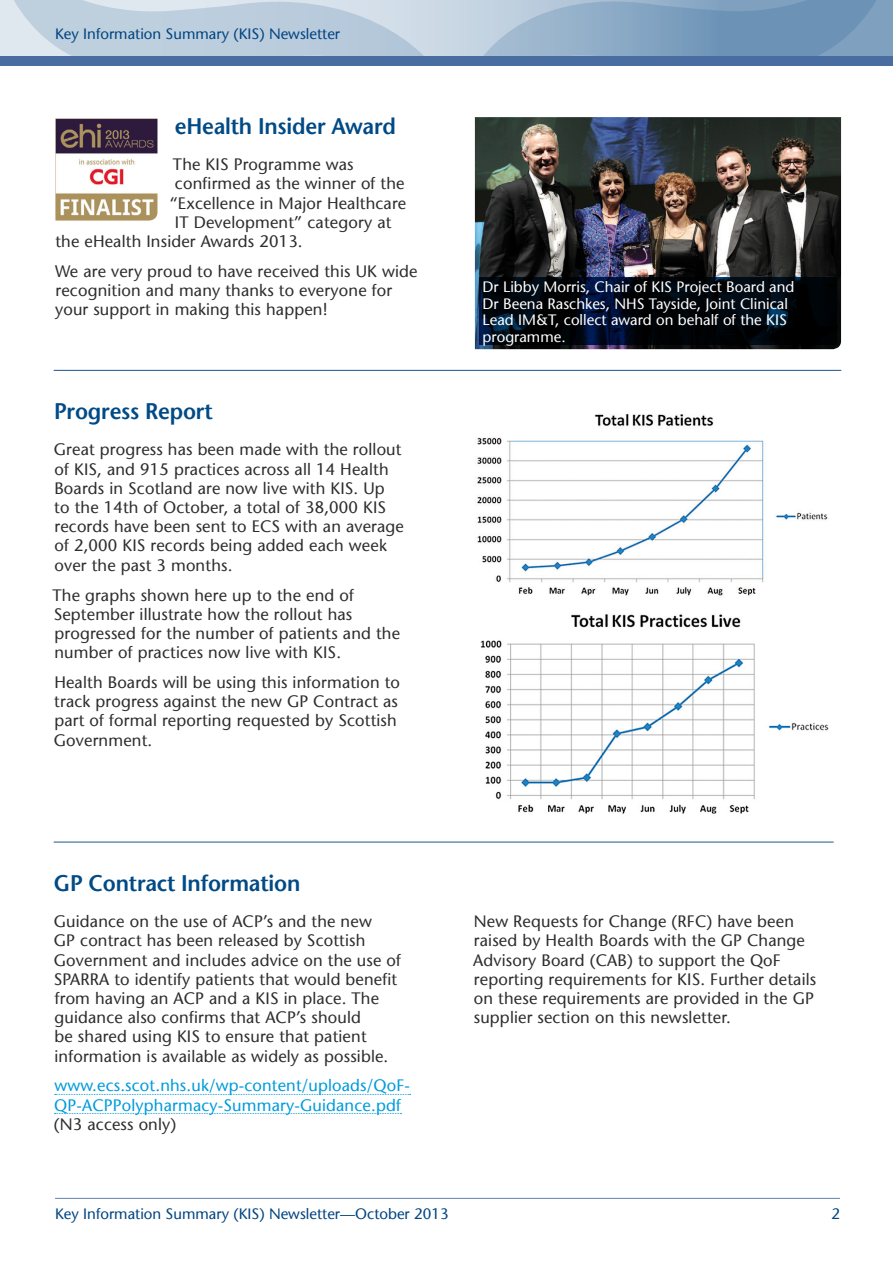
<style>
.page{position:relative;width:893px;height:1263px;background:#fff}
.page>*{position:absolute;margin:0;border:0;box-sizing:border-box;transform-origin:0 0}
.t1{font:600 22.5px "Stone Sans";letter-spacing:-.01em;color:#004a86;scale:.96 1}
.body_2_cols{font:16.5px/19.2px "Stone Sans";letter-spacing:.01em;color:#2d2c2f}
.body_2_cols-2{font:16.5px/19.2px "Stone Sans";letter-spacing:.01em;color:#009bdb}
.t2{font:15px/16.5px "Stone Sans";color:#fff}
.page_number{font:15px "Stone Sans";color:#004481}
.s1{color:#2d2c2f}
</style>
<div class="page">
<hr style="left:55px;top:1198px;width:785px;height:1px;background:#637ead">
<svg style="left:0;top:1px;width:893px;height:55px;background:#a6bed2"></svg>
<div style="left:0;top:56px;width:893px;height:10px;background:#496da1"></div>
<hr style="left:54px;top:842px;width:779px;height:1px;background:#18568f">
<hr style="left:54px;top:370px;width:787px;height:1px;background:#18568f">
<svg style="left:55px;top:1094px;width:356px;height:1px"></svg>
<svg style="left:55px;top:1113px;width:346px;height:1px"></svg>
<img style="left:477px;top:413px;width:351px;height:183px">
<img style="left:480px;top:614px;width:349px;height:200px">
<img style="left:55px;top:119px;width:102px;height:102px">
<img style="left:475px;top:117px;width:366px;height:232px">
<svg style="left:479px;top:277px;width:358px;height:68px;background:#000712"></svg>
<p class="page_number" style="left:55px;top:24px;width:287px">Key Information Summary (KIS) Newsletter</p>
<p class="t1" style="left:175px;top:113px;width:232px">eHealth Insider Award</p>
<p class="body_2_cols" style="left:173px;top:155px;width:182px">The KIS Programme was</p>
<p class="body_2_cols" style="left:175px;top:174px;width:231px">confirmed as the winner of the</p>
<p class="body_2_cols" style="left:170px;top:193px;width:238px">“Excellence in Major Healthcare</p>
<p class="body_2_cols" style="left:175px;top:213px;width:218px">IT Development” category at</p>
<p class="body_2_cols" style="left:55px;top:232px;width:249px">the eHealth Insider Awards 2013.</p>
<p class="body_2_cols" style="left:55px;top:262px;width:364px">We are very proud to have received this UK wide recognition and many thanks to everyone for your support in making this happen!</p>
<p class="t1" style="left:54px;top:398px;width:167px">Progress Report</p>
<p class="body_2_cols" style="left:54px;top:440px;width:351px">Great progress has been made with the rollout of KIS, and 915 practices across all 14 Health Boards in Scotland are now live with KIS. Up<br>to the 14th of October, a total of 38,000 KIS records have been sent to ECS with an average of 2,000 KIS records being added each week over the past 3 months.</p>
<p class="body_2_cols" style="left:53px;top:585px;width:349px">The graphs shown here up to the end of September illustrate how the rollout has progressed for the number of patients and the number of practices now live with KIS.</p>
<p class="body_2_cols" style="left:54px;top:673px;width:348px">Health Boards will be using this information to track progress against the new GP Contract as part of formal reporting requested by Scottish Government.</p>
<p class="t1" style="left:54px;top:869px;width:258px">GP Contract Information</p>
<p class="body_2_cols" style="left:54px;top:912px;width:349px">Guidance on the use of ACP’s and the new<br>GP contract has been released by Scottish Government and includes advice on the use of SPARRA to identify patients that would benefit from having an ACP and a KIS in place. The guidance also confirms that ACP’s should<br>be shared using KIS to ensure that patient information is available as widely as possible.</p>
<p class="body_2_cols-2" style="left:54px;top:1076px;width:358px">www.ecs.scot.nhs.uk/wp-content/uploads/QoF-<br>QP-ACPPolypharmacy-Summary-Guidance.pdf <span class="s1">(N3 access only)</span></p>
<p class="t2" style="left:483px;top:279px;width:313px">Dr Libby Morris, Chair of KIS Project Board and Dr Beena Raschkes, NHS Tayside, Joint Clinical Lead IM&amp;T, collect award on behalf of the KIS programme.</p>
<p class="body_2_cols" style="left:473px;top:912px;width:345px">New Requests for Change (RFC) have been raised by Health Boards with the GP Change Advisory Board (CAB) to support the QoF reporting requirements for KIS. Further details on these requirements are provided in the GP supplier section on this newsletter.</p>
<p class="page_number" style="left:55px;top:1205px;width:395px">Key Information Summary (KIS) Newsletter—October 2013</p>
<p class="page_number" style="left:831px;top:1205px;width:10px">2</p>
</div>
